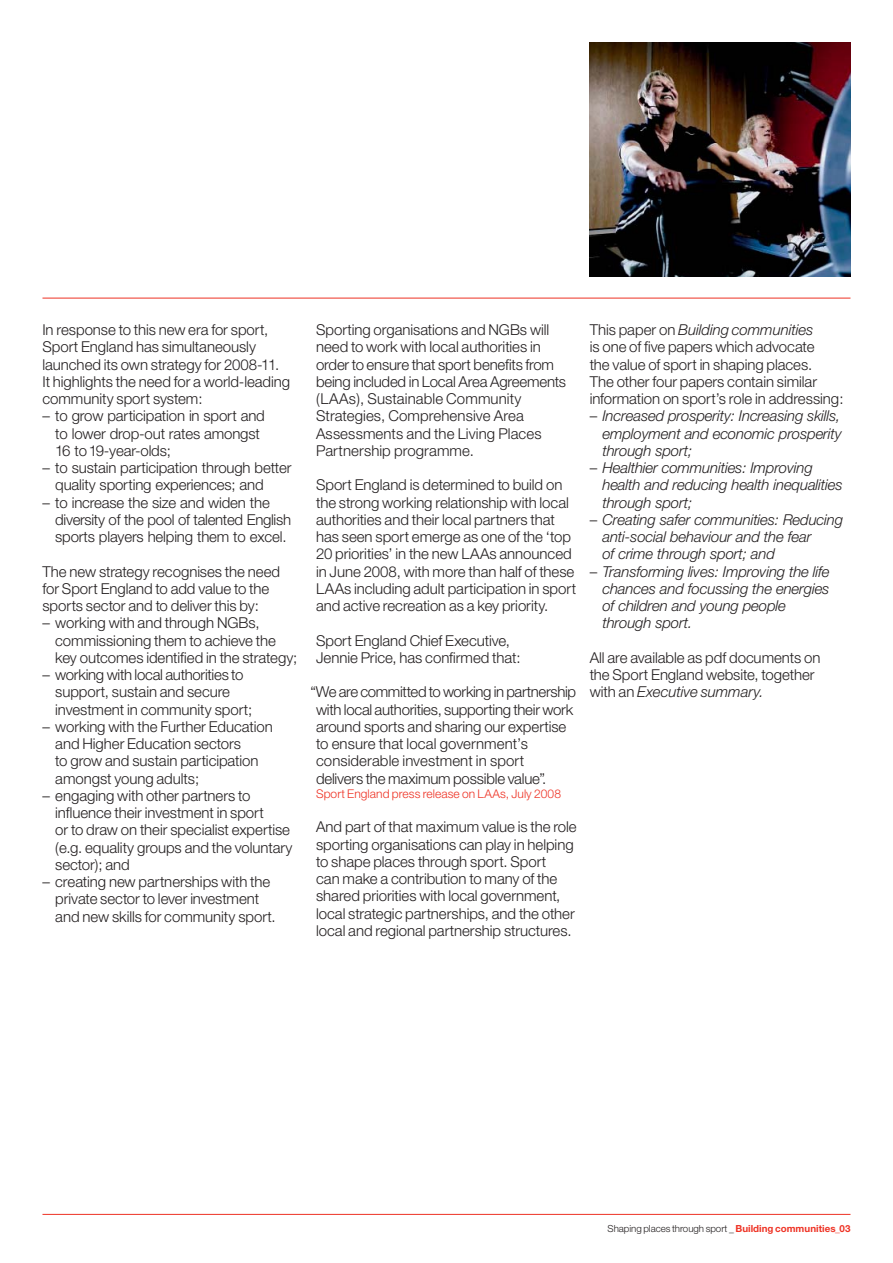
<style>
.page{position:relative;width:893px;height:1263px;background:#fff}
.page>*{position:absolute;margin:0;border:0;box-sizing:border-box;transform-origin:0 0}
.t1{font:300 15px/17.2px "Helvetica Neue";letter-spacing:-.005em;color:#231f20}
.t2{font:italic 300 15px/17.2px "Helvetica Neue";letter-spacing:-.01em;color:#231f20}
.t3{font:300 12px "Helvetica Neue";letter-spacing:.005em;color:#ee3224}
.t4{font:300 9.75px "Helvetica Neue";letter-spacing:-.005em;color:#231f20}
.s1{font-style:italic}
.s2{font-style:normal}
.s3{font-weight:700;color:#ee3224}
.s4{color:#ee3224}
</style>
<div class="page">
<hr style="left:42px;top:1214px;width:808px;height:1px;background:#ee3224">
<hr style="left:42px;top:298px;width:808px;height:1px;background:#ee3224">
<img style="left:590px;top:43px;width:260px;height:233px">
<p class="t1" style="left:42px;top:322px;width:249px">In response to this new era for sport, Sport England has simultaneously launched its own strategy for 2008-11.<br>It highlights the need for a world-leading community sport system:</p>
<p class="t1" style="left:55px;top:409px;width:211px;text-indent:-13px">– to grow participation in sport and to lower drop-out rates amongst<br>16 to 19-year-olds;</p>
<p class="t1" style="left:55px;top:460px;width:238px;text-indent:-13px">– to sustain participation through better quality sporting experiences; and</p>
<p class="t1" style="left:55px;top:495px;width:237px;text-indent:-13px">– to increase the size and widen the diversity of the pool of talented English sports players helping them to excel.</p>
<p class="t1" style="left:42px;top:564px;width:239px">The new strategy recognises the need for Sport England to add value to the sports sector and to deliver this by:</p>
<p class="t1" style="left:55px;top:616px;width:244px;text-indent:-13px">– working with and through NGBs, commissioning them to achieve the key outcomes identified in the strategy;</p>
<p class="t1" style="left:55px;top:667px;width:199px;text-indent:-13px">– working with local authorities to support, sustain and secure investment in community sport;</p>
<p class="t1" style="left:55px;top:719px;width:219px;text-indent:-13px">– working with the Further Education and Higher Education sectors<br>to grow and sustain participation amongst young adults;</p>
<p class="t1" style="left:55px;top:788px;width:239px;text-indent:-13px">– engaging with other partners to influence their investment in sport<br>or to draw on their specialist expertise (e.g. equality groups and the voluntary sector); and</p>
<p class="t1" style="left:55px;top:874px;width:222px;text-indent:-13px">– creating new partnerships with the private sector to lever investment and new skills for community sport.</p>
<p class="t1" style="left:316px;top:322px;width:252px">Sporting organisations and NGBs will need to work with local authorities in order to ensure that sport benefits from being included in Local Area Agreements (LAAs), Sustainable Community Strategies, Comprehensive Area Assessments and the Living Places Partnership programme.</p>
<p class="t1" style="left:316px;top:478px;width:261px">Sport England is determined to build on the strong working relationship with local authorities and their local partners that has seen sport emerge as one of the ‘top 20 priorities’ in the new LAAs announced in June 2008, with more than half of these LAAs including adult participation in sport and active recreation as a key priority.</p>
<p class="t1" style="left:316px;top:633px;width:206px">Sport England Chief Executive,<br>Jennie Price, has confirmed that:</p>
<p class="t1" style="left:316px;top:685px;width:261px;text-indent:-6px">“We are committed to working in partnership with local authorities, supporting their work around sports and sharing our expertise to ensure that local government’s considerable investment in sport<br>delivers the maximum possible value”.</p>
<p class="t3" style="left:316px;top:789px;width:246px">Sport England press release on LAAs, July 2008</p>
<p class="t1" style="left:316px;top:820px;width:262px">And part of that maximum value is the role sporting organisations can play in helping to shape places through sport. Sport<br>can make a contribution to many of the shared priorities with local government, local strategic partnerships, and the other local and regional partnership structures.</p>
<p class="t1" style="left:590px;top:322px;width:255px">This paper on <span class="s1">Building communities<br></span>is one of five papers which advocate<br>the value of sport in shaping places.<br>The other four papers contain similar information on sport’s role in addressing:</p>
<p class="t2" style="left:602px;top:409px;width:241px;text-align:justify;text-indent:-13px"><span class="s2">–</span> Increased prosperity: Increasing skills, employment and economic prosperity through sport;</p>
<p class="t2" style="left:602px;top:460px;width:242px;text-indent:-13px"><span class="s2">–</span> Healthier communities: Improving health and reducing health inequalities through sport;</p>
<p class="t2" style="left:602px;top:512px;width:242px;text-indent:-13px"><span class="s2">–</span> Creating safer communities: Reducing anti-social behaviour and the fear<br>of crime through sport; and</p>
<p class="t2" style="left:602px;top:564px;width:229px;text-indent:-13px"><span class="s2">–</span> Transforming lives: Improving the life chances and focussing the energies of children and young people through sport.</p>
<p class="t1" style="left:590px;top:650px;width:232px">All are available as pdf documents on the Sport England website, together with an <span class="s1">Executive summary.</span></p>
<p class="t4" style="left:607px;top:1225px;width:244px">Shaping places through sport _ <span class="s3">Building communities</span><span class="s4">_</span><span class="s3">03</span></p>
</div>
